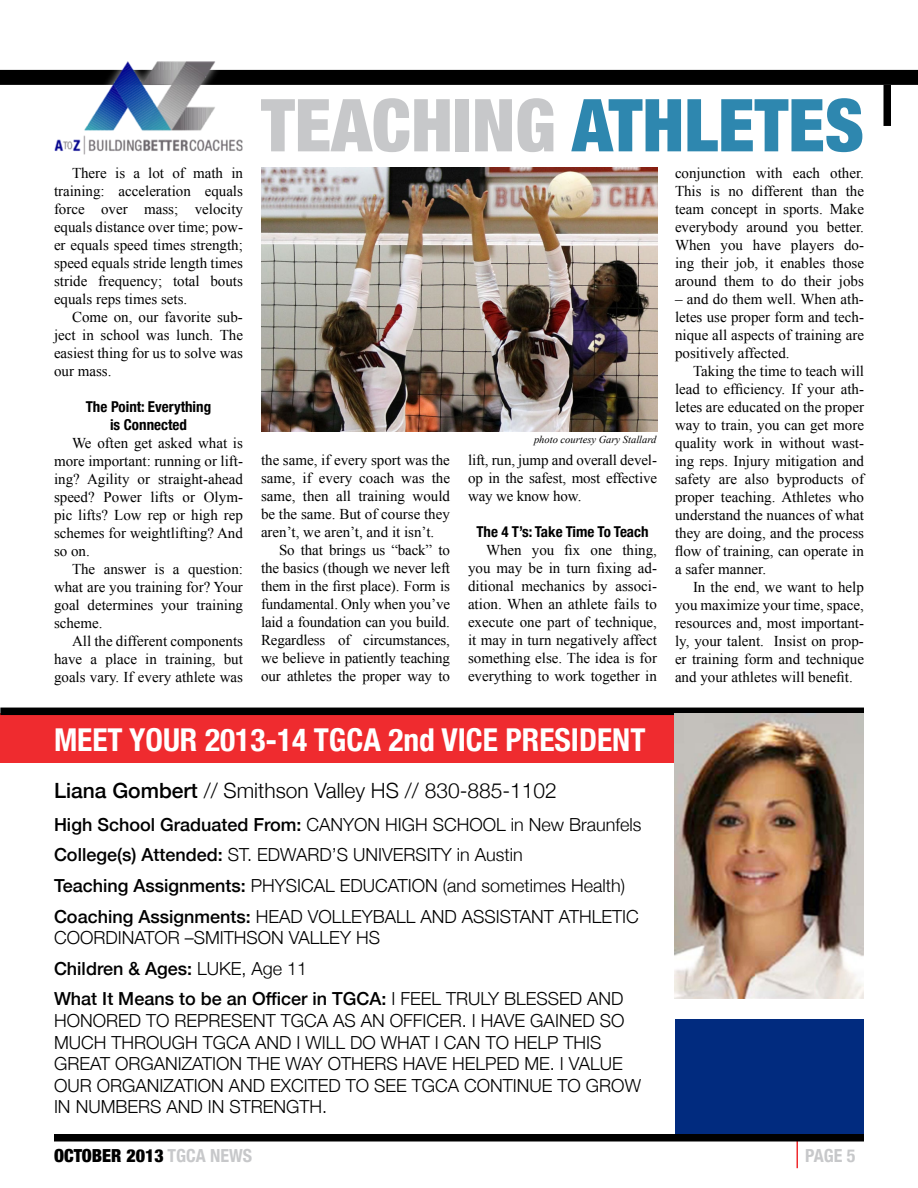
<style>
.page{position:relative;width:918px;height:1188px;background:#fff}
.page>*{position:absolute;margin:0;border:0;box-sizing:border-box;transform-origin:0 0}
.t1{font:900 condensed 73.05px "Helvetica Neue";color:#c7c8ca}
.t2{font:700 condensed 31.5px "Helvetica Neue";color:#fff}
.t3{font:300 21px "Helvetica Neue";color:#000}
.t4{font:300 18px/30.6px "Helvetica Neue";color:#000}
.t5{font:900 condensed 18px "Helvetica Neue";color:#000}
.t6{font:700 condensed 18px "Helvetica Neue";color:#c7c8ca}
.t7{font:15px/18px "Times New Roman";color:#000;text-align:justify}
.t8{font:700 condensed 15px/18px "Helvetica Neue";color:#000;text-align:center}
.t9{font:italic 10.5px "Times New Roman";color:#000}
.s1{color:#2e87af}
.s2{font-weight:500}
.s3{font-weight:700;color:#c7c8ca}
</style>
<div class="page">
<div style="left:675px;top:1019px;width:189px;height:119px;background:#012b7f"></div>
<div style="left:0;top:70px;width:918px;height:15px;background:#000"></div>
<hr style="left:796px;top:1138px;width:2px;height:30px;background:#ef2b2f">
<div style="left:54px;top:1134px;width:810px;height:8px;background:#000"></div>
<div style="left:46px;top:52px;width:205px;height:110px;background:#fff"></div>
<img style="left:54px;top:62px;width:189px;height:92px">
<img style="left:261px;top:167px;width:396px;height:264px">
<div style="left:884px;top:85px;width:7px;height:41px;background:#000"></div>
<div style="left:0;top:714px;width:848px;height:49px;background:#ef2b2f"></div>
<div style="left:0;top:708px;width:864px;height:7px;background:#000"></div>
<img style="left:675px;top:714px;width:189px;height:284px">
<p class="t7" style="left:54px;top:164px;width:191px;text-indent:18px">There is a lot of math in training: acceleration equals force over mass; velocity equals distance over time; pow&shy;er equals speed times strength; speed equals stride length times stride frequency; total bouts equals reps times sets.</p>
<p class="t7" style="left:54px;top:308px;width:191px;text-indent:18px">Come on, our favorite sub&shy;ject in school was lunch. The easiest thing for us to solve was our mass.</p>
<p class="t8" style="left:86px;top:396px;width:127px">The Point: Everything is Connected</p>
<p class="t7" style="left:54px;top:434px;width:191px;text-indent:18px">We often get asked what is more important: running or lift&shy;ing? Agility or straight-ahead speed? Power lifts or Olym&shy;pic lifts? Low rep or high rep schemes for weightlifting? And so on.</p>
<p class="t7" style="left:54px;top:560px;width:191px;text-indent:18px">The answer is a question: what are you training for? Your goal determines your training scheme.</p>
<p class="t7" style="left:54px;top:632px;width:191px;text-indent:18px">All the different components have a place in training, but goals vary. If every athlete was</p>
<h1 class="t1" style="left:261px;top:65px;width:605px">TEACHING <span class="s1">ATHLETES</span></h1>
<p class="t7" style="left:261px;top:451px;width:191px">the same, if every sport was the same, if every coach was the same, then all training would be the same. But of course they aren’t, we aren’t, and it isn’t.</p>
<p class="t7" style="left:261px;top:541px;width:191px;text-indent:18px">So that brings us “back” to the basics (though we never left them in the first place). Form is fundamental. Only when you’ve laid a foundation can you build.<br>Regardless of circumstances, we believe in patiently teaching our athletes the proper way to</p>
<p class="t9" style="left:534px;top:432px;width:124px">photo courtesy Gary Stallard</p>
<p class="t7" style="left:468px;top:451px;width:191px">lift, run, jump and overall devel&shy;op in the safest, most effective way we know how.</p>
<p class="t8" style="left:476px;top:522px;width:174px">The 4 T’s: Take Time To Teach</p>
<p class="t7" style="left:468px;top:541px;width:191px;text-indent:18px">When you fix one thing, you may be in turn fixing ad&shy;ditional mechanics by associ&shy;ation. When an athlete fails to execute one part of technique, it may in turn negatively affect something else. The idea is for everything to work together in</p>
<p class="t7" style="left:675px;top:164px;width:191px">conjunction with each other.<br>This is no different than the team concept in sports. Make everybody around you better.<br>When you have players do&shy;ing their job, it enables those around them to do their jobs</p>
<p class="t7" style="left:675px;top:290px;width:190px">– and do them well. When ath&shy;letes use proper form and tech&shy;nique all aspects of training are positively affected.</p>
<p class="t7" style="left:675px;top:362px;width:191px;text-indent:18px">Taking the time to teach will lead to efficiency. If your ath&shy;letes are educated on the proper way to train, you can get more quality work in without wast&shy;ing reps. Injury mitigation and safety are also byproducts of proper teaching. Athletes who understand the nuances of what they are doing, and the process flow of training, can operate in a safer manner.</p>
<p class="t7" style="left:675px;top:578px;width:191px;text-indent:18px">In the end, we want to help you maximize your time, space, resources and, most important&shy;ly, your talent. Insist on prop&shy;er training form and technique and your athletes will benefit.</p>
<h2 class="t2" style="left:54px;top:714px;width:593px">MEET YOUR 2013-14 TGCA 2nd VICE PRESIDENT</h2>
<h3 class="t3" style="left:54px;top:774px;width:504px"><span class="s2">Liana Gombert</span> // Smithson Valley HS // 830-885-1102</h3>
<p class="t4" style="left:54px;top:808px;width:589px"><span class="s2">High School Graduated From:</span> CANYON HIGH SCHOOL in New Braunfels <span class="s2">College(s) Attended:</span> ST. EDWARD’S UNIVERSITY in Austin<br><span class="s2">Teaching Assignments:</span> PHYSICAL EDUCATION (and sometimes Health)<br><span class="s2">Coaching Assignments:</span> HEAD VOLLEYBALL AND ASSISTANT ATHLETIC</p>
<p class="t4" style="left:54px;top:921px;width:571px">COORDINATOR –SMITHSON VALLEY HS<br><span class="s2">Children &amp; Ages:</span> LUKE, Age 11<br><span class="s2">What It Means to be an Officer in TGCA:</span> I FEEL TRULY BLESSED AND</p>
<p class="t4" style="left:54px;top:1009px;width:588px;line-height:21.6px">HONORED TO REPRESENT TGCA AS AN OFFICER. I HAVE GAINED SO MUCH THROUGH TGCA AND I WILL DO WHAT I CAN TO HELP THIS GREAT ORGANIZATION THE WAY OTHERS HAVE HELPED ME. I VALUE OUR ORGANIZATION AND EXCITED TO SEE TGCA CONTINUE TO GROW IN NUMBERS AND IN STRENGTH.</p>
<p class="t5" style="left:54px;top:1141px;width:200px">OCTOBER 2013 <span class="s3">TGCA NEWS</span></p>
<p class="t6" style="left:805px;top:1141px;width:52px">PAGE 5</p>
</div>
